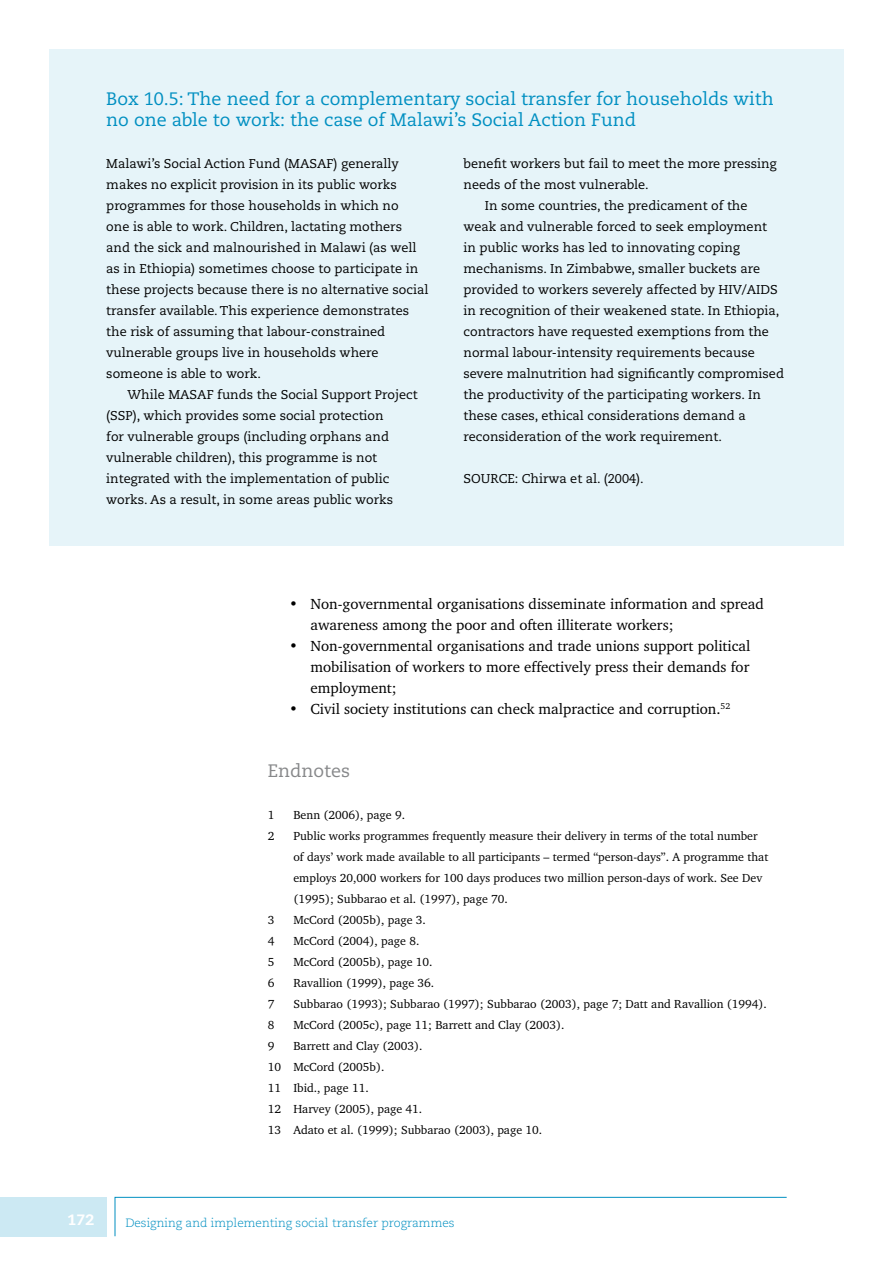
<style>
.page{position:relative;width:893px;height:1263px;background:#fff}
.page>*{position:absolute;margin:0;border:0;box-sizing:border-box;transform-origin:0 0}
.t1{font:18px/21px "Caecilia";color:#008fc1}
.t2{font:18px "Caecilia";color:#87888a}
.t3{font:15px/21px "Charter BT";color:#000}
.t4{font:800 15px "Caecilia";color:#fff}
.t5{font:12.75px/21px "Caecilia";color:#000}
.t6{font:12px/21px "Charter BT";color:#000}
.t7{font:300 12px "Caecilia";color:#008fc1}
</style>
<div class="page">
<svg style="left:115px;top:1197px;width:672px;height:39px"></svg>
<div style="left:0;top:1197px;width:106px;height:39px;background:#cce9f3"></div>
<div style="left:49px;top:49px;width:795px;height:497px;background:#e6f4f9"></div>
<h1 class="t1" style="left:106px;top:89px;width:669px">Box 10.5: The need for a complementary social transfer for households with no one able to work: the case of Malawi’s Social Action Fund</h1>
<p class="t5" style="left:106px;top:153px;width:324px">Malawi’s Social Action Fund (MASAF) generally makes no explicit provision in its public works programmes for those households in which no<br>one is able to work. Children, lactating mothers and the sick and malnourished in Malawi (as well as in Ethiopia) sometimes choose to participate in these projects because there is no alternative social transfer available. This experience demonstrates the risk of assuming that labour-constrained vulnerable groups live in households where someone is able to work.</p>
<p class="t5" style="left:106px;top:384px;width:313px;text-indent:21px">While MASAF funds the Social Support Project (SSP), which provides some social protection<br>for vulnerable groups (including orphans and vulnerable children), this programme is not integrated with the implementation of public works. As a result, in some areas public works</p>
<p class="t5" style="left:463px;top:153px;width:315px">benefit workers but fail to meet the more pressing</p>
<p class="t5" style="left:463px;top:174px;width:187px">needs of the most vulnerable.</p>
<p class="t5" style="left:485px;top:195px;width:264px">In some countries, the predicament of the</p>
<p class="t5" style="left:463px;top:216px;width:305px">weak and vulnerable forced to seek employment</p>
<p class="t5" style="left:463px;top:237px;width:278px">in public works has led to innovating coping</p>
<p class="t5" style="left:463px;top:258px;width:298px">mechanisms. In Zimbabwe, smaller buckets are</p>
<p class="t5" style="left:463px;top:279px;width:316px">provided to workers severely affected by HIV/AIDS</p>
<p class="t5" style="left:463px;top:300px;width:317px">in recognition of their weakened state. In Ethiopia,</p>
<p class="t5" style="left:463px;top:321px;width:307px">contractors have requested exemptions from the</p>
<p class="t5" style="left:463px;top:342px;width:293px">normal labour-intensity requirements because</p>
<p class="t5" style="left:463px;top:363px;width:322px">severe malnutrition had significantly compromised</p>
<p class="t5" style="left:463px;top:384px;width:299px">the productivity of the participating workers. In</p>
<p class="t5" style="left:463px;top:405px;width:284px">these cases, ethical considerations demand a</p>
<p class="t5" style="left:463px;top:426px;width:260px">reconsideration of the work requirement.</p>
<p class="t5" style="left:463px;top:468px;width:182px">SOURCE: Chirwa et al. (2004).</p>
<p class="t3" style="left:310px;top:593px;width:455px;text-indent:-21px">• Non-governmental organisations disseminate information and spread awareness among the poor and often illiterate workers;</p>
<p class="t3" style="left:310px;top:635px;width:441px;text-align:justify;text-indent:-21px">• Non-governmental organisations and trade unions support political mobilisation of workers to more effectively press their demands for employment;</p>
<p class="t3" style="left:289px;top:698px;width:443px">• Civil society institutions can check malpractice and corruption.<sup>52</sup></p>
<h1 class="t2" style="left:268px;top:760px;width:84px">Endnotes</h1>
<p class="t6" style="left:268px;top:804px;width:8px">1</p>
<p class="t6" style="left:293px;top:804px;width:113px">Benn (2006), page 9.</p>
<p class="t6" style="left:268px;top:825px;width:8px">2</p>
<p class="t6" style="left:293px;top:825px;width:476px">Public works programmes frequently measure their delivery in terms of the total number of days’ work made available to all participants – termed “person-days”. A programme that employs 20,000 workers for 100 days produces two million person-days of work. See Dev (1995); Subbarao et al. (1997), page 70.</p>
<p class="t6" style="left:268px;top:909px;width:8px">3</p>
<p class="t6" style="left:293px;top:909px;width:134px">McCord (2005b), page 3.</p>
<p class="t6" style="left:268px;top:930px;width:8px">4</p>
<p class="t6" style="left:293px;top:930px;width:128px">McCord (2004), page 8.</p>
<p class="t6" style="left:268px;top:951px;width:8px">5</p>
<p class="t6" style="left:293px;top:951px;width:141px">McCord (2005b), page 10.</p>
<p class="t6" style="left:268px;top:972px;width:8px">6</p>
<p class="t6" style="left:293px;top:972px;width:142px">Ravallion (1999), page 36.</p>
<p class="t6" style="left:268px;top:993px;width:8px">7</p>
<p class="t6" style="left:293px;top:993px;width:475px">Subbarao (1993); Subbarao (1997); Subbarao (2003), page 7; Datt and Ravallion (1994).</p>
<p class="t6" style="left:268px;top:1014px;width:8px">8</p>
<p class="t6" style="left:293px;top:1014px;width:273px">McCord (2005c), page 11; Barrett and Clay (2003).</p>
<p class="t6" style="left:268px;top:1035px;width:8px">9</p>
<p class="t6" style="left:268px;top:1035px;width:276px;text-indent:26px">Barrett and Clay (2003).<br>10 McCord (2005b).<br>11 Ibid., page 11.<br>12 Harvey (2005), page 41.<br>13 Adato et al. (1999); Subbarao (2003), page 10.</p>
<p class="t4" style="left:68px;top:1211px;width:28px">172</p>
<p class="t7" style="left:125px;top:1216px;width:331px">Designing and implementing social transfer programmes</p>
</div>
